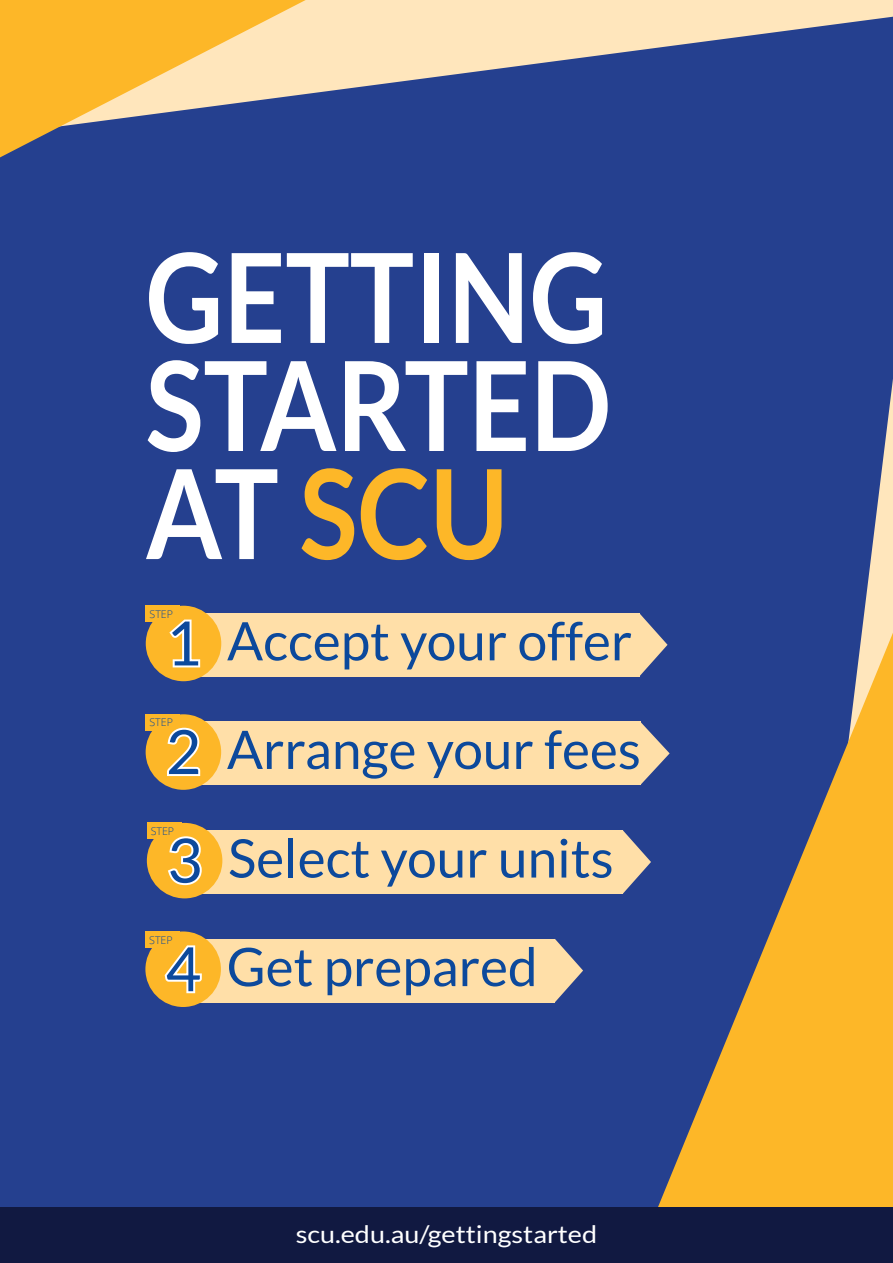
<style>
.page{position:relative;width:893px;height:1263px;background:#fff}
.page>*{position:absolute;margin:0;border:0;box-sizing:border-box;transform-origin:0 0}
.t1{font:700 124.2px/108px "Lato";color:#fff;text-align:justify;scale:.87 1}
.t2{font:61.2px "Lato";color:#0c499c}
.t3{font:53.25px "Lato";color:#0c499c}
.t4{font:24.3px "Lato";color:#fff;scale:1.11 1}
.t5{font:300 10.65px "Open Sans";color:#0c499c}
.s1{color:#fdb728}
</style>
<div class="page">
<div style="left:0;top:129px;width:893px;height:1078px;background:#25408f"></div>
<svg style="left:306px;top:0;width:587px;height:129px;background:#8287a2"></svg>
<svg style="left:0;top:0;width:306px;height:157px;background:#c6a365"></svg>
<svg style="left:810px;top:379px;width:83px;height:254px;background:#4e5f97"></svg>
<svg style="left:635px;top:633px;width:258px;height:574px;background:#8d795f"></svg>
<div style="left:0;top:1207px;width:893px;height:56px;background:#111941"></div>
<div style="left:195px;top:613px;width:444px;height:63px;background:#ffdfa8"></div>
<svg style="left:639px;top:613px;width:28px;height:63px;background:#95929b"></svg>
<div style="left:146px;top:606px;width:75px;height:75px;background:#fdb728;border-radius:50%"></div>
<div style="left:146px;top:606px;width:34px;height:16px;background:#fdb728"></div>
<svg style="left:169px;top:619px;width:32px;height:49px"></svg>
<div style="left:179px;top:722px;width:461px;height:63px;background:#ffdfa8"></div>
<svg style="left:640px;top:722px;width:30px;height:63px;background:#928f9b"></svg>
<div style="left:146px;top:714px;width:75px;height:76px;background:#fdb728;border-radius:50%"></div>
<div style="left:146px;top:714px;width:34px;height:16px;background:#fdb728"></div>
<svg style="left:167px;top:727px;width:34px;height:49px"></svg>
<div style="left:180px;top:830px;width:443px;height:64px;background:#ffdfa8"></div>
<svg style="left:623px;top:830px;width:28px;height:64px;background:#908e9b"></svg>
<div style="left:147px;top:823px;width:75px;height:75px;background:#fdb728;border-radius:50%"></div>
<div style="left:147px;top:823px;width:34px;height:16px;background:#fdb728"></div>
<svg style="left:168px;top:836px;width:34px;height:50px"></svg>
<div style="left:187px;top:939px;width:368px;height:63px;background:#ffdfa8"></div>
<svg style="left:555px;top:939px;width:28px;height:63px;background:#92909b"></svg>
<div style="left:145px;top:931px;width:76px;height:76px;background:#fdb728;border-radius:50%"></div>
<div style="left:145px;top:931px;width:35px;height:16px;background:#fdb728"></div>
<svg style="left:164px;top:938px;width:41px;height:56px"></svg>
<h1 class="t1" style="left:146px;top:242px;width:536px">GETTING STARTED AT <span class="s1">SCU</span></h1>
<p class="t5" style="left:150px;top:607px;width:25px">STEP</p>
<p class="t2" style="left:166px;top:609px;width:37px">1</p>
<p class="t5" style="left:149px;top:715px;width:25px">STEP</p>
<p class="t2" style="left:166px;top:718px;width:37px">2</p>
<p class="t5" style="left:151px;top:824px;width:25px">STEP</p>
<p class="t2" style="left:167px;top:826px;width:37px">3</p>
<p class="t5" style="left:149px;top:932px;width:25px">STEP</p>
<p class="t2" style="left:166px;top:935px;width:37px">4</p>
<p class="t3" style="left:227px;top:611px;width:407px">Accept your offer</p>
<p class="t3" style="left:227px;top:720px;width:416px">Arrange your fees</p>
<p class="t3" style="left:228px;top:828px;width:387px">Select your units</p>
<p class="t3" style="left:227px;top:937px;width:313px">Get prepared</p>
<p class="t4" style="left:296px;top:1220px;width:273px">scu.edu.au/gettingstarted</p>
</div>
